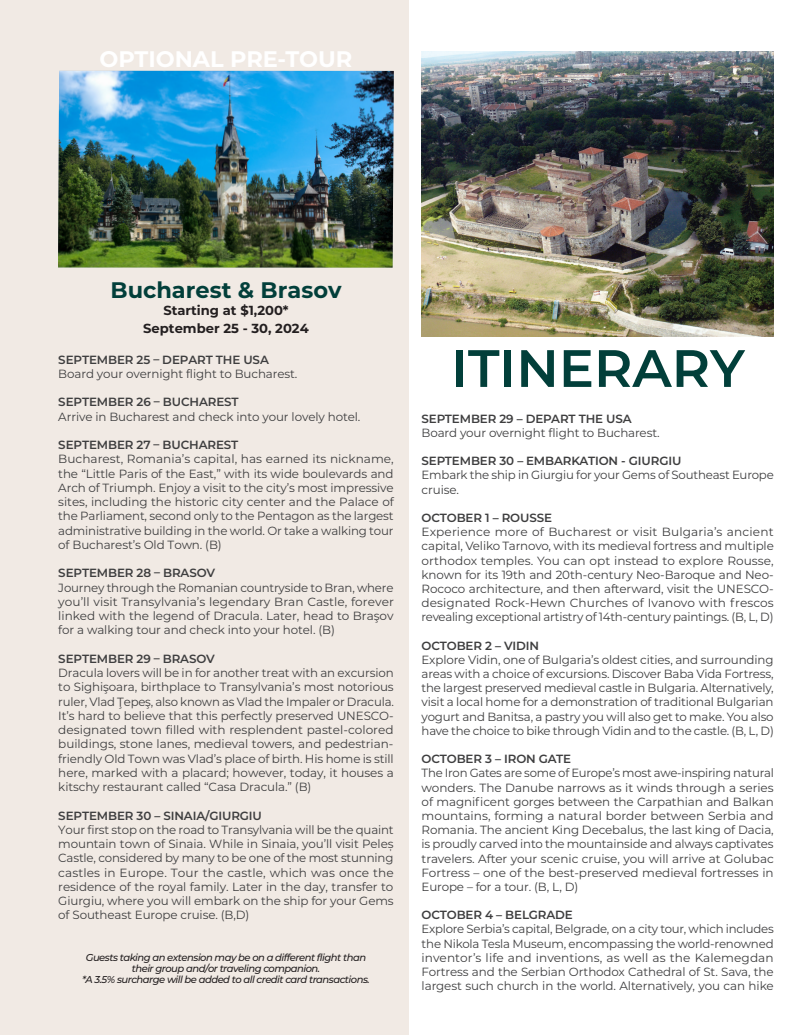
<style>
.page{position:relative;width:810px;height:1035px;background:#fff}
.page>*{position:absolute;margin:0;border:0;box-sizing:border-box;transform-origin:0 0}
.t1{font:600 52.5px "Montserrat";color:#023f3a}
.t2{font:700 22.5px "Montserrat";color:#023f3a}
.t3{font:700 22.5px "Montserrat";color:#fff}
.t4{font:700 13.12px "Montserrat";color:#231f20}
.t5{font:11.88px/14.2px "Montserrat";letter-spacing:-.01em;color:#3e3e3f;text-align:justify}
.t6{font:600 11.88px "Montserrat";letter-spacing:-.01em;color:#3e3e3f}
.t7{font:italic 500 10px "Montserrat";letter-spacing:-.05em;color:#231f20}
</style>
<div class="page">
<div style="left:0;top:0;width:408px;height:1035px;background:#f1eae4"></div>
<img style="left:58px;top:71px;width:336px;height:197px">
<img style="left:422px;top:52px;width:352px;height:284px">
<p class="t3" style="left:100px;top:43px;width:254px">OPTIONAL PRE-TOUR</p>
<p class="t2" style="left:110px;top:273px;width:233px">Bucharest &amp; Brasov</p>
<p class="t4" style="left:163px;top:301px;width:127px">Starting at $1,200*</p>
<p class="t4" style="left:143px;top:318px;width:167px">September 25 - 30, 2024</p>
<p class="t6" style="left:58px;top:351px;width:212px">SEPTEMBER 25 – DEPART THE USA</p>
<p class="t5" style="left:58px;top:366px;width:241px">Board your overnight flight to Bucharest.</p>
<p class="t6" style="left:58px;top:394px;width:182px">SEPTEMBER 26 – BUCHAREST</p>
<p class="t5" style="left:58px;top:409px;width:304px">Arrive in Bucharest and check into your lovely hotel.</p>
<p class="t6" style="left:58px;top:436px;width:182px">SEPTEMBER 27 – BUCHAREST</p>
<p class="t5" style="left:58px;top:452px;width:337px">Bucharest, Romania’s capital, has earned its nickname, the “Little Paris of the East,” with its wide boulevards and Arch of Triumph. Enjoy a visit to the city’s most impressive sites, including the historic city center and the Palace of the Parliament, second only to the Pentagon as the largest administrative building in the world. Or take a walking tour of Bucharest’s Old Town. (B)</p>
<p class="t6" style="left:58px;top:565px;width:158px">SEPTEMBER 28 – BRASOV</p>
<p class="t5" style="left:58px;top:580px;width:337px">Journey through the Romanian countryside to Bran, where you’ll visit Transylvania’s legendary Bran Castle, forever linked with the legend of Dracula. Later, head to Braşov for a walking tour and check into your hotel. (B)</p>
<p class="t6" style="left:58px;top:650px;width:158px">SEPTEMBER 29 – BRASOV</p>
<p class="t5" style="left:58px;top:665px;width:337px">Dracula lovers will be in for another treat with an excursion to Sighişoara, birthplace to Transylvania’s most notorious ruler, Vlad Ţepeş, also known as Vlad the Impaler or Dracula.<br>It’s hard to believe that this perfectly preserved UNESCO&shy;designated town filled with resplendent pastel-colored buildings, stone lanes, medieval towers, and pedestrian&shy;friendly Old Town was Vlad’s place of birth. His home is still here, marked with a placard; however, today, it houses a kitschy restaurant called “Casa Dracula.” (B)</p>
<p class="t6" style="left:58px;top:807px;width:205px">SEPTEMBER 30 – SINAIA/GIURGIU</p>
<p class="t5" style="left:58px;top:822px;width:337px">Your first stop on the road to Transylvania will be the quaint mountain town of Sinaia. While in Sinaia, you’ll visit Peleș Castle, considered by many to be one of the most stunning castles in Europe. Tour the castle, which was once the residence of the royal family. Later in the day, transfer to Giurgiu, where you will embark on the ship for your Gems of Southeast Europe cruise. (B,D)</p>
<p class="t7" style="left:86px;top:950px;width:282px">Guests taking an extension may be on a different flight than</p>
<p class="t7" style="left:132px;top:962px;width:190px">their group and/or traveling companion.</p>
<p class="t7" style="left:82px;top:973px;width:289px">*A 3.5% surcharge will be added to all credit card transactions.</p>
<p class="t1" style="left:451px;top:331px;width:295px">ITINERARY</p>
<p class="t6" style="left:422px;top:410px;width:212px">SEPTEMBER 29 – DEPART THE USA</p>
<p class="t5" style="left:422px;top:425px;width:240px">Board your overnight flight to Bucharest.</p>
<p class="t6" style="left:422px;top:453px;width:261px">SEPTEMBER 30 – EMBARKATION - GIURGIU</p>
<p class="t5" style="left:422px;top:468px;width:354px">Embark the ship in Giurgiu for your Gems of Southeast Europe cruise.</p>
<p class="t6" style="left:422px;top:509px;width:132px">OCTOBER 1 – ROUSSE</p>
<p class="t5" style="left:422px;top:524px;width:354px">Experience more of Bucharest or visit Bulgaria’s ancient capital, Veliko Tarnovo, with its medieval fortress and multiple orthodox temples. You can opt instead to explore Rousse, known for its 19th and 20th-century Neo-Baroque and Neo-Rococo architecture, and then afterward, visit the UNESCO&shy;designated Rock-Hewn Churches of Ivanovo with frescos revealing exceptional artistry of 14th-century paintings. (B, L, D)</p>
<p class="t6" style="left:422px;top:637px;width:119px">OCTOBER 2 – VIDIN</p>
<p class="t5" style="left:422px;top:652px;width:354px">Explore Vidin, one of Bulgaria’s oldest cities, and surrounding areas with a choice of excursions. Discover Baba Vida Fortress, the largest preserved medieval castle in Bulgaria. Alternatively, visit a local home for a demonstration of traditional Bulgarian yogurt and Banitsa, a pastry you will also get to make. You also have the choice to bike through Vidin and to the castle. (B, L, D)</p>
<p class="t6" style="left:422px;top:751px;width:151px">OCTOBER 3 – IRON GATE</p>
<p class="t5" style="left:422px;top:766px;width:354px">The Iron Gates are some of Europe’s most awe-inspiring natural wonders. The Danube narrows as it winds through a series of magnificent gorges between the Carpathian and Balkan mountains, forming a natural border between Serbia and Romania. The ancient King Decebalus, the last king of Dacia, is proudly carved into the mountainside and always captivates travelers. After your scenic cruise, you will arrive at Golubac Fortress – one of the best-preserved medieval fortresses in Europe – for a tour. (B, L, D)</p>
<p class="t6" style="left:422px;top:907px;width:153px">OCTOBER 4 – BELGRADE</p>
<p class="t5" style="left:422px;top:922px;width:354px">Explore Serbia’s capital, Belgrade, on a city tour, which includes the Nikola Tesla Museum, encompassing the world-renowned inventor’s life and inventions, as well as the Kalemegdan Fortress and the Serbian Orthodox Cathedral of St. Sava, the largest such church in the world. Alternatively, you can hike</p>
</div>
